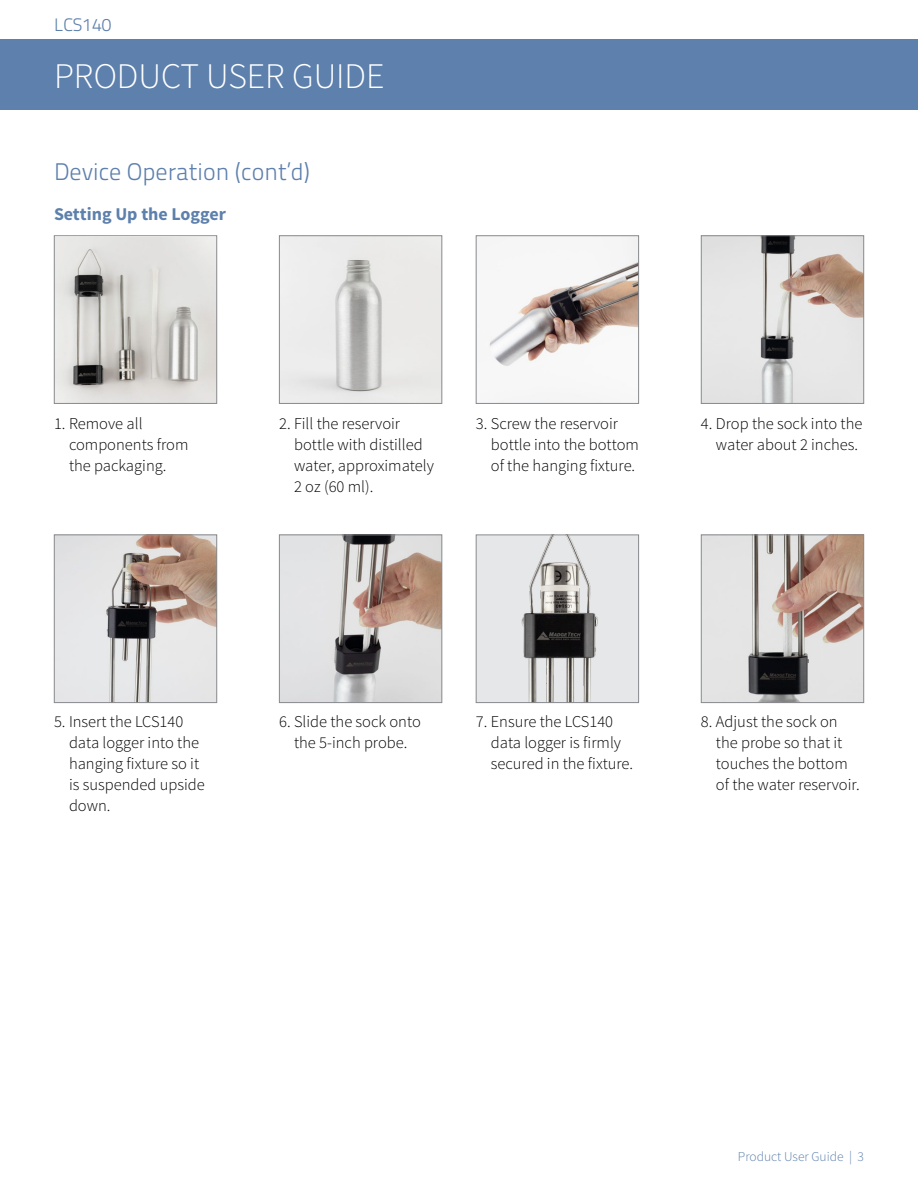
<style>
.page{position:relative;width:918px;height:1188px;background:#fff}
.page>*{position:absolute;margin:0;border:0;box-sizing:border-box;transform-origin:0 0}
.t1{font:300 36px "Source Sans Pro";color:#fff}
.t2{font:300 24px "Titillium Text 22 L";color:#5d80ac}
.t3{font:700 18px "Source Sans Pro";color:#5d80ac}
.t4{font:300 18px "Titillium Text 22 L";color:#5d80ac}
.t5{font:300 16.5px/21px "Source Sans Pro";color:#000}
.t6{font:300 13.5px "Source Sans Pro";color:#5d80ac}
</style>
<div class="page">
<div style="left:0;top:39px;width:918px;height:71px;background:#5d80ac"></div>
<img style="left:56px;top:238px;width:159px;height:164px">
<div style="left:54px;top:235px;width:163px;height:169px;border:1px solid #898a8d"></div>
<img style="left:281px;top:237px;width:159px;height:165px">
<div style="left:279px;top:235px;width:163px;height:169px;border:1px solid #898a8d"></div>
<img style="left:485px;top:237px;width:152px;height:165px">
<div style="left:476px;top:235px;width:163px;height:169px;border:1px solid #898a8d"></div>
<img style="left:703px;top:237px;width:159px;height:165px">
<div style="left:701px;top:235px;width:163px;height:169px;border:1px solid #898a8d"></div>
<img style="left:56px;top:537px;width:159px;height:164px">
<div style="left:54px;top:535px;width:163px;height:168px;border:1px solid #898a8d"></div>
<img style="left:281px;top:537px;width:159px;height:164px">
<div style="left:279px;top:535px;width:163px;height:168px;border:1px solid #898a8d"></div>
<div style="left:476px;top:535px;width:163px;height:168px;background:#e6e7e8"></div>
<img style="left:521px;top:537px;width:77px;height:164px">
<div style="left:476px;top:535px;width:163px;height:168px;border:1px solid #898a8d"></div>
<img style="left:703px;top:537px;width:159px;height:164px">
<div style="left:701px;top:535px;width:163px;height:168px;border:1px solid #898a8d"></div>
<p class="t4" style="left:54px;top:11px;width:59px">LCS140</p>
<h1 class="t1" style="left:54px;top:54px;width:332px">PRODUCT USER GUIDE</h1>
<h2 class="t2" style="left:54px;top:154px;width:258px">Device Operation (cont’d)</h2>
<p class="t3" style="left:54px;top:202px;width:174px">Setting Up the Logger</p>
<p class="t5" style="left:69px;top:413px;width:121px;text-indent:-15px">1. Remove all components from the packaging.</p>
<p class="t5" style="left:294px;top:413px;width:141px;text-indent:-15px">2. Fill the reservoir bottle with distilled water, approximately<br>2 oz (60 ml).</p>
<p class="t5" style="left:491px;top:413px;width:150px;text-indent:-15px">3. Screw the reservoir bottle into the bottom of the hanging fixture.</p>
<p class="t5" style="left:701px;top:413px;width:163px;text-align:right">4. Drop the sock into the water about 2 inches.</p>
<p class="t5" style="left:69px;top:711px;width:137px;text-indent:-15px">5. Insert the LCS140 data logger into the hanging fixture so it is suspended upside down.</p>
<p class="t5" style="left:279px;top:711px;width:143px;text-align:center">6. Slide the sock onto the 5-inch probe.</p>
<p class="t5" style="left:491px;top:711px;width:144px;text-indent:-15px">7. Ensure the LCS140 data logger is firmly secured in the fixture.</p>
<p class="t5" style="left:716px;top:711px;width:145px;text-indent:-15px">8. Adjust the sock on the probe so that it touches the bottom of the water reservoir.</p>
<p class="t6" style="left:738px;top:1148px;width:128px">Product User Guide | 3</p>
</div>
